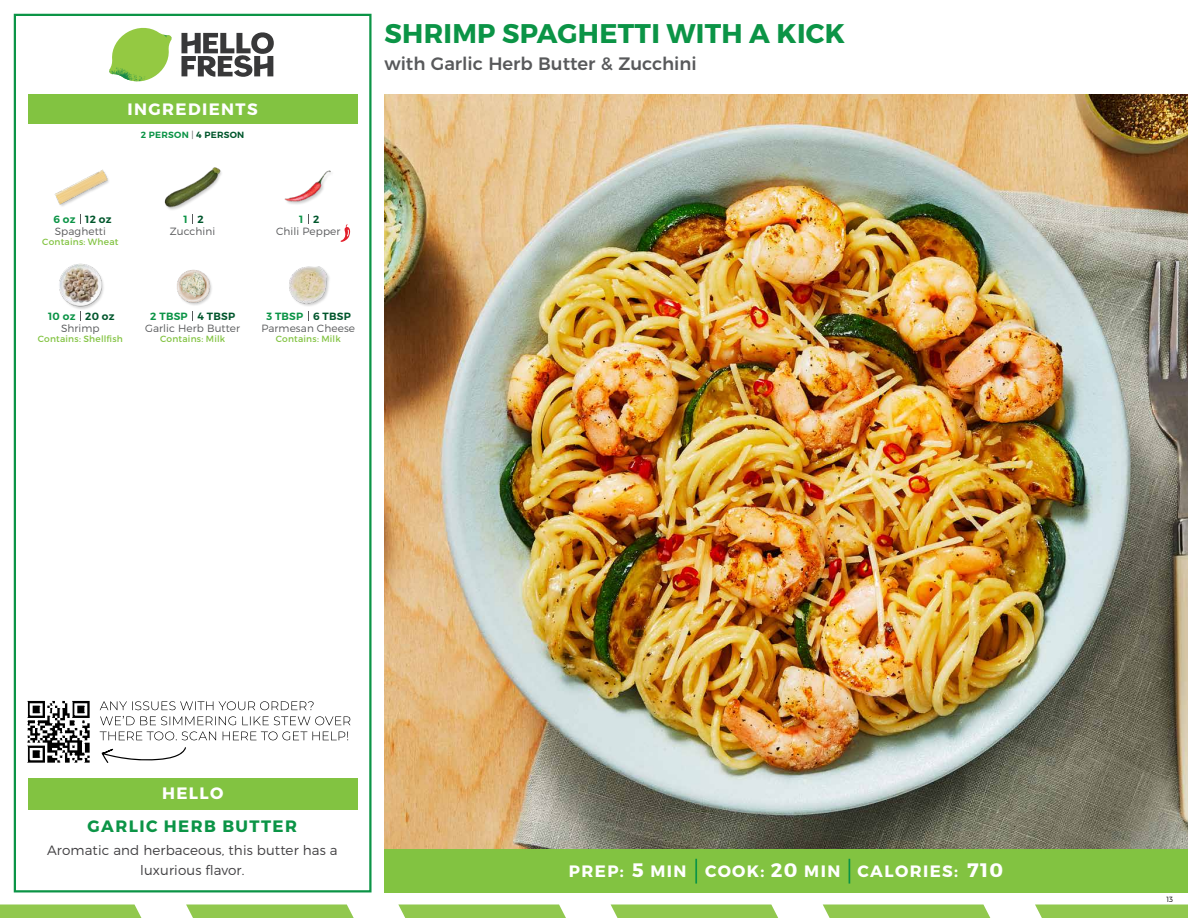
<style>
.page{position:relative;width:1188px;height:918px;background:#fff}
.page>*{position:absolute;margin:0;border:0;box-sizing:border-box;transform-origin:0 0}
.t1{font:700 27px "Montserrat";letter-spacing:.01em;color:#0b9446}
.t2{font:700 19.5px "Montserrat";color:#fff}
.t3{font:500 18px "Montserrat";color:#58595b}
.t4{font:700 16.5px "Montserrat";letter-spacing:.085em;color:#fff}
.t5{font:700 16.5px "Montserrat";letter-spacing:.085em;color:#0b9446}
.t6{font:300 13.5px/19.5px "Montserrat";letter-spacing:.01em;color:#414042;text-align:center}
.t7{font:300 10.5px "Montserrat";letter-spacing:.01em;color:#58595b}
.t8{font:600 10.5px "Montserrat";letter-spacing:.02em;color:#00562c}
.t9{font:600 10.5px "Montserrat";letter-spacing:.02em;color:#0b9446}
.t10{font:9px "Montserrat";letter-spacing:.02em;color:#82c341}
.t11{font:600 9px "Montserrat";letter-spacing:.03em;color:#0b9446}
.t12{font:300 7.5px "Montserrat";color:#000}
.s1{font-weight:300;color:#58595b}
.s2{color:#00562c}
.s3{font-size:19.5px}
</style>
<div class="page">
<svg style="left:0;top:904px;width:141px;height:14px"></svg>
<svg style="left:186px;top:904px;width:168px;height:14px"></svg>
<svg style="left:398px;top:904px;width:168px;height:14px"></svg>
<svg style="left:611px;top:904px;width:167px;height:14px"></svg>
<svg style="left:823px;top:904px;width:167px;height:14px"></svg>
<svg style="left:1035px;top:904px;width:153px;height:14px"></svg>
<div style="left:384px;top:849px;width:804px;height:43px;background:#82c341"></div>
<svg style="left:181px;top:32px;width:93px;height:45px"></svg>
<svg style="left:114px;top:28px;width:55px;height:36px"></svg>
<img style="left:143px;top:28px;width:29px;height:24px">
<img style="left:112px;top:48px;width:54px;height:10px">
<img style="left:109px;top:52px;width:55px;height:30px">
<img style="left:142px;top:58px;width:24px;height:23px">
<div style="left:28px;top:94px;width:330px;height:30px;background:#82c341"></div>
<div style="left:14px;top:14px;width:358px;height:878px;border:2px solid #0b9446"></div>
<div style="left:28px;top:778px;width:330px;height:31px;background:#82c341"></div>
<img style="left:177px;top:269px;width:35px;height:36px">
<img style="left:289px;top:266px;width:41px;height:40px">
<img style="left:164px;top:167px;width:58px;height:42px">
<img style="left:284px;top:170px;width:47px;height:34px">
<div style="left:59px;top:263px;width:46px;height:47px;background:#000;opacity:.2"></div>
<img style="left:59px;top:264px;width:46px;height:43px">
<img style="left:54px;top:169px;width:55px;height:37px">
<hr style="left:695px;top:859px;width:2px;height:25px;background:#0b9446">
<svg style="left:849px;top:859px;width:1px;height:25px"></svg>
<svg style="left:341px;top:224px;width:9px;height:18px"></svg>
<img style="left:27px;top:700px;width:63px;height:63px">
<svg style="left:102px;top:747px;width:84px;height:16px"></svg>
<svg style="left:100px;top:731px;width:248px;height:9px"></svg>
<svg style="left:100px;top:716px;width:250px;height:9px"></svg>
<svg style="left:100px;top:701px;width:214px;height:9px"></svg>
<img style="left:384px;top:94px;width:804px;height:755px">
<h3 class="t4" style="left:128px;top:99px;width:132px">INGREDIENTS</h3>
<p class="t11" style="left:141px;top:129px;width:105px">2 PERSON <span class="s1">|</span> <span class="s2">4 PERSON</span></p>
<h1 class="t1" style="left:385px;top:17px;width:462px">SHRIMP SPAGHETTI WITH A KICK</h1>
<h3 class="t3" style="left:384px;top:49px;width:314px">with Garlic Herb Butter &amp; Zucchini</h3>
<p class="t9" style="left:53px;top:212px;width:24px">6 oz</p>
<p class="t8" style="left:85px;top:212px;width:28px">12 oz</p>
<p class="t8" style="left:198px;top:212px;width:8px">2</p>
<p class="t8" style="left:313px;top:212px;width:8px">2</p>
<p class="t9" style="left:184px;top:212px;width:6px">1</p>
<p class="t9" style="left:299px;top:212px;width:6px">1</p>
<p class="t7" style="left:55px;top:224px;width:53px">Spaghetti</p>
<p class="t10" style="left:42px;top:237px;width:78px">Contains: Wheat</p>
<p class="t7" style="left:170px;top:224px;width:47px">Zucchini</p>
<p class="t7" style="left:276px;top:224px;width:66px">Chili Pepper</p>
<p class="t9" style="left:48px;top:309px;width:29px">10 oz</p>
<p class="t8" style="left:85px;top:309px;width:31px">20 oz</p>
<p class="t9" style="left:150px;top:309px;width:39px">2 TBSP</p>
<p class="t9" style="left:266px;top:309px;width:38px">3 TBSP</p>
<p class="t8" style="left:198px;top:309px;width:39px">4 TBSP</p>
<p class="t8" style="left:313px;top:309px;width:39px">6 TBSP</p>
<p class="t7" style="left:61px;top:321px;width:40px">Shrimp</p>
<p class="t10" style="left:38px;top:334px;width:87px">Contains: Shellfish</p>
<p class="t7" style="left:145px;top:321px;width:97px">Garlic Herb Butter</p>
<p class="t10" style="left:160px;top:334px;width:67px">Contains: Milk</p>
<p class="t7" style="left:261px;top:321px;width:95px">Parmesan Cheese</p>
<p class="t10" style="left:276px;top:334px;width:67px">Contains: Milk</p>
<h3 class="t4" style="left:162px;top:783px;width:63px">HELLO</h3>
<h3 class="t5" style="left:88px;top:816px;width:211px">GARLIC HERB BUTTER</h3>
<p class="t6" style="left:47px;top:840px;width:292px">Aromatic and herbaceous, this butter has a luxurious flavor.</p>
<h3 class="t4" style="left:569px;top:861px;width:56px">PREP:</h3>
<h3 class="t4" style="left:705px;top:861px;width:137px">COOK: <span class="s3">20</span> MIN</h3>
<h3 class="t4" style="left:858px;top:861px;width:102px">CALORIES:</h3>
<h3 class="t4" style="left:632px;top:861px;width:56px"><span class="s3">5</span> MIN</h3>
<h2 class="t2" style="left:967px;top:858px;width:38px">710</h2>
<p class="t12" style="left:1166px;top:895px;width:8px">13</p>
</div>
